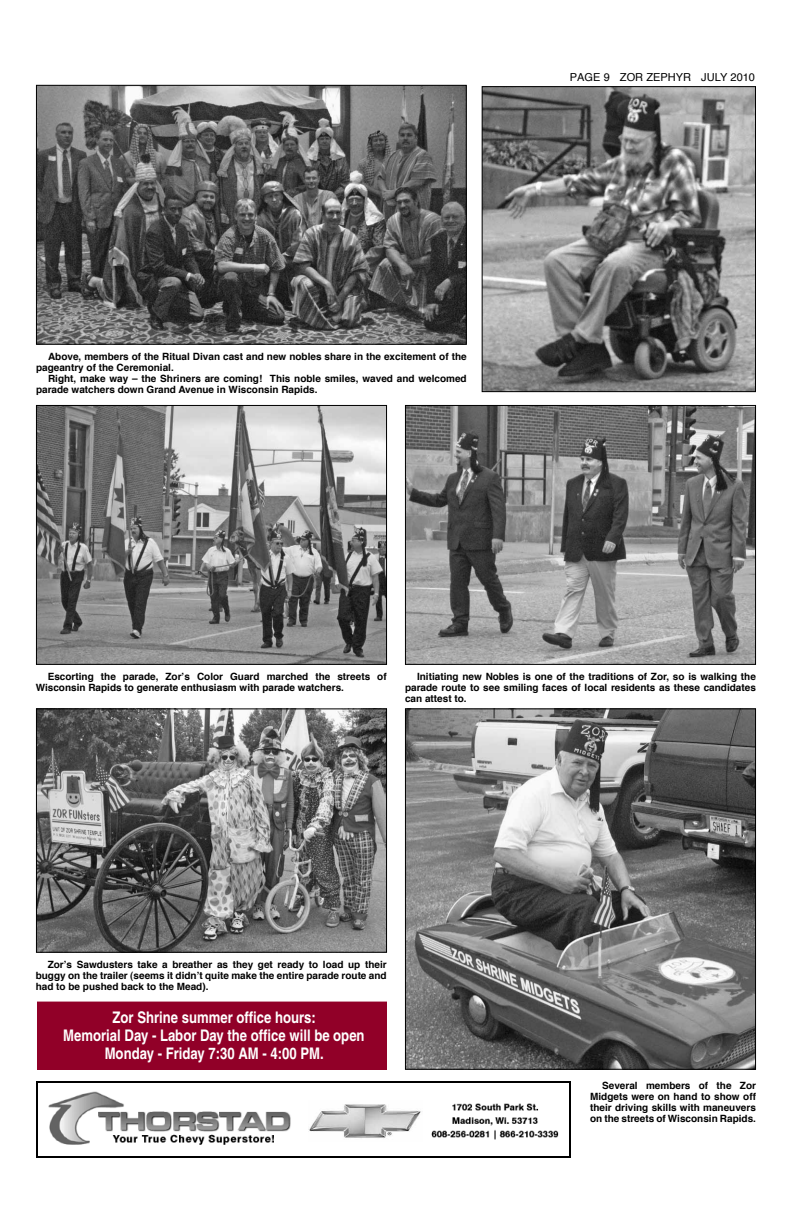
<style>
.page{position:relative;width:792px;height:1224px;background:#fff}
.page>*{position:absolute;margin:0;border:0;box-sizing:border-box;transform-origin:0 0}
.t1{font:700 condensed 16px/18px "Helvetica";color:#fff;text-align:center}
.t2{font:11px "Helvetica";color:#000}
.t3{font:700 10px/11px "Helvetica";color:#000}
</style>
<div class="page">
<div style="left:36px;top:1081px;width:535px;height:77px;border:2px solid #000"></div>
<img style="left:48px;top:1091px;width:511px;height:54px">
<img style="left:308px;top:1101px;width:114px;height:40px">
<img style="left:38px;top:87px;width:427px;height:256px">
<div style="left:36px;top:85px;width:431px;height:260px;border:1px solid #000"></div>
<img style="left:38px;top:407px;width:347px;height:256px">
<div style="left:36px;top:405px;width:351px;height:260px;border:1px solid #000"></div>
<img style="left:38px;top:710px;width:347px;height:241px">
<div style="left:36px;top:708px;width:351px;height:245px;border:1px solid #000"></div>
<img style="left:407px;top:710px;width:347px;height:358px">
<div style="left:405px;top:708px;width:351px;height:362px;border:1px solid #000"></div>
<img style="left:407px;top:407px;width:347px;height:256px">
<div style="left:405px;top:405px;width:351px;height:260px;border:1px solid #000"></div>
<img style="left:484px;top:88px;width:270px;height:302px">
<div style="left:482px;top:86px;width:274px;height:306px;border:1px solid #000"></div>
<div style="left:37px;top:1002px;width:350px;height:68px;background:#910028"></div>
<p class="t2" style="left:570px;top:69px;width:187px">PAGE 9 ZOR ZEPHYR JULY 2010</p>
<p class="t3" style="left:36px;top:351px;width:432px;text-indent:12px">Above, members of the Ritual Divan cast and new nobles share in the excitement of the pageantry of the Ceremonial.</p>
<p class="t3" style="left:36px;top:373px;width:432px;text-indent:12px">Right, make way – the Shriners are coming! This noble smiles, waved and welcomed parade watchers down Grand Avenue in Wisconsin Rapids.</p>
<p class="t3" style="left:36px;top:671px;width:352px;text-indent:12px">Escorting the parade, Zor’s Color Guard marched the streets of<br>Wisconsin Rapids to generate enthusiasm with parade watchers.</p>
<p class="t3" style="left:405px;top:671px;width:352px;text-align:justify;text-indent:12px">Initiating new Nobles is one of the traditions of Zor, so is walking the parade route to see smiling faces of local residents as these candidates can attest to.</p>
<p class="t3" style="left:36px;top:959px;width:352px;text-align:justify;text-indent:12px">Zor’s Sawdusters take a breather as they get ready to load up their buggy on the trailer (seems it didn’t quite make the entire parade route and had to be pushed back to the Mead).</p>
<h1 class="t1" style="left:63px;top:1008px;width:303px">Zor Shrine summer office hours:<br>Memorial Day - Labor Day the office will be open<br>Monday - Friday 7:30 AM - 4:00 PM.</h1>
<p class="t3" style="left:590px;top:1080px;width:167px;text-align:justify;text-indent:12px">Several members of the Zor Midgets were on hand to show off their driving skills with maneuvers on the streets of Wisconsin Rapids.</p>
</div>
